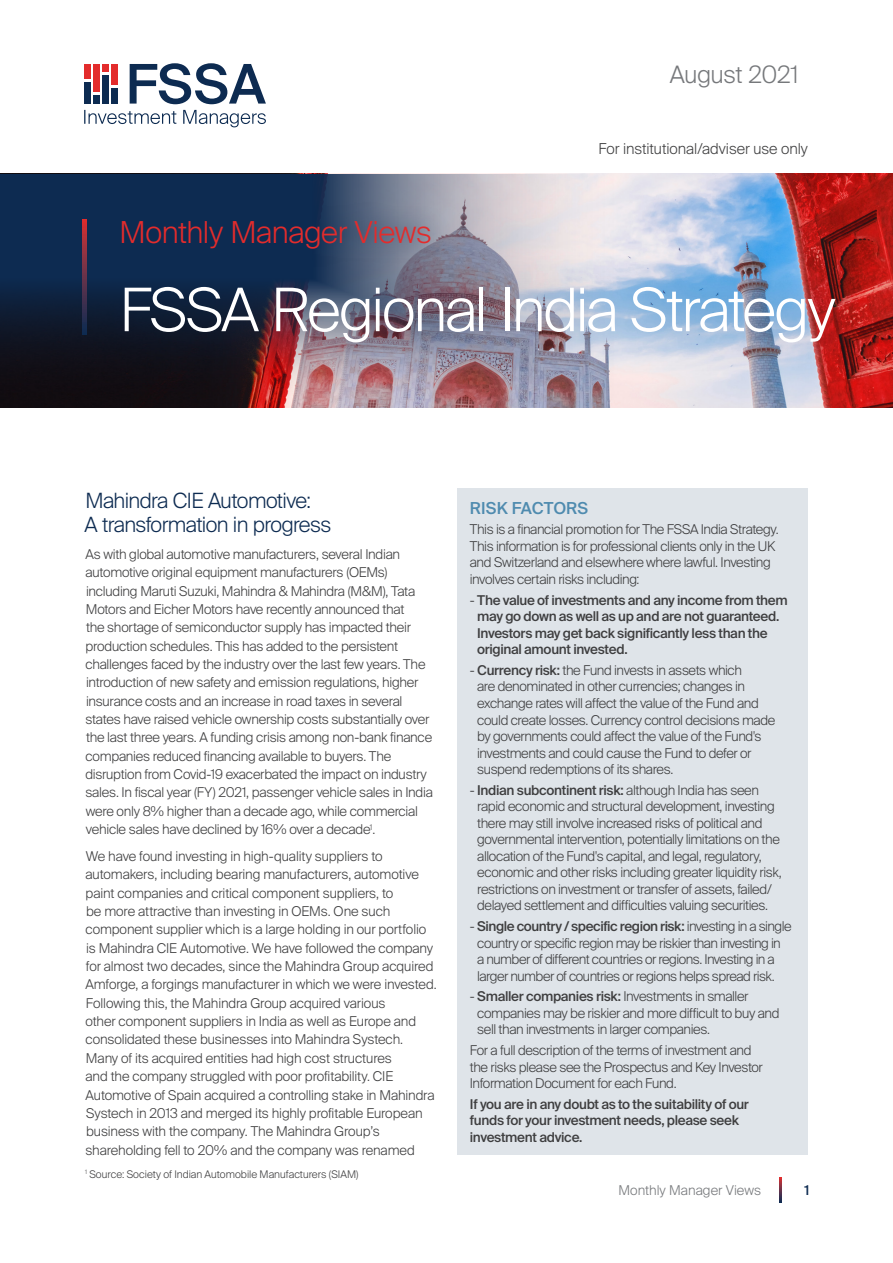
<style>
.page{position:relative;width:893px;height:1263px;background:#fff}
.page>*{position:absolute;margin:0;border:0;box-sizing:border-box;transform-origin:0 0}
.t1{font:300 60px "Suisse Intl";letter-spacing:-.03em;color:#fff}
.t2{font:300 30.15px "Suisse Intl";letter-spacing:-.01em;color:#e32c2c}
.t3{font:300 24px "Suisse Intl";letter-spacing:-.015em;color:#76787b}
.Heading{font:300 21px/24.3px "Suisse Intl";letter-spacing:-.025em;color:#0d2b51}
.Body_Copy{font:500 16.5px "Suisse Intl";letter-spacing:.005em;color:#4f8baf}
.Body_Copy-2{font:300 15px "Suisse Intl";color:#3e3e3f}
.Body_Copy-3{font:300 13.5px/18.3px "Suisse Intl";letter-spacing:-.02em;color:#3e3e3f}
.Body_Copy-4{font:500 13.5px/16.5px "Suisse Intl";letter-spacing:-.025em;color:#3e3e3f}
.Body_Copy-5{font:300 13.5px/16.5px "Suisse Intl";letter-spacing:-.04em;color:#3e3e3f}
.t4{font:300 13.5px "Suisse Intl";letter-spacing:.005em;color:#76787b}
.t5{font:500 13.5px "Suisse Intl";color:#0d2b51}
.Mandatories{font:300 10.5px "Suisse Intl";color:#3e3e3f}
.s1{font-weight:300}
.s2{font-weight:500}
</style>
<div class="page">
<img style="left:634px;top:174px;width:259px;height:234px">
<svg style="left:0;top:174px;width:634px;height:234px;background:#5d5f71"></svg>
<svg style="left:84px;top:110px;width:182px;height:17px"></svg>
<div style="left:84px;top:64px;width:6px;height:14px;background:#e32c2c"></div>
<div style="left:103px;top:64px;width:6px;height:8px;background:#e32c2c"></div>
<div style="left:112px;top:64px;width:6px;height:21px;background:#e32c2c"></div>
<div style="left:93px;top:64px;width:6px;height:27px;background:#e32c2c"></div>
<div style="left:84px;top:82px;width:6px;height:22px;background:#0d2b51"></div>
<div style="left:93px;top:95px;width:6px;height:9px;background:#0d2b51"></div>
<div style="left:103px;top:75px;width:6px;height:29px;background:#0d2b51"></div>
<div style="left:112px;top:88px;width:6px;height:16px;background:#0d2b51"></div>
<svg style="left:130px;top:63px;width:136px;height:41px"></svg>
<svg style="left:779px;top:1177px;width:2px;height:25px"></svg>
<div style="left:99px;top:199px;width:353px;height:72px;background:#0d2b51;opacity:.75"></div>
<div style="left:78px;top:240px;width:799px;height:147px;background:#0d2b51;opacity:.5"></div>
<svg style="left:82px;top:220px;width:5px;height:115px"></svg>
<div style="left:457px;top:488px;width:351px;height:666px;background:#dfe4e9"></div>
<p class="t3" style="left:670px;top:61px;width:130px">August 2021</p>
<p class="t2" style="left:120px;top:215px;width:314px">Monthly Manager Views</p>
<p class="Body_Copy-2" style="left:598px;top:140px;width:211px">For institutional/adviser use only</p>
<p class="t1" style="left:120px;top:275px;width:717px">FSSA Regional India Strategy</p>
<p class="Heading" style="left:85px;top:488px;width:248px">Mahindra CIE Automotive:<br>A transformation in progress</p>
<p class="Body_Copy-3" style="left:85px;top:545px;width:349px">As with global automotive manufacturers, several Indian automotive original equipment manufacturers (OEMs) including Maruti Suzuki, Mahindra &amp; Mahindra (M&amp;M), Tata Motors and Eicher Motors have recently announced that<br>the shortage of semiconductor supply has impacted their production schedules. This has added to the persistent challenges faced by the industry over the last few years. The introduction of new safety and emission regulations, higher insurance costs and an increase in road taxes in several states have raised vehicle ownership costs substantially over the last three years. A funding crisis among non-bank finance companies reduced financing available to buyers. The disruption from Covid-19 exacerbated the impact on industry sales. In fiscal year (FY) 2021, passenger vehicle sales in India were only 8% higher than a decade ago, while commercial vehicle sales have declined by 16% over a decade<sup>1</sup>.</p>
<p class="Body_Copy-3" style="left:85px;top:847px;width:353px">We have found investing in high-quality suppliers to automakers, including bearing manufacturers, automotive paint companies and critical component suppliers, to<br>be more attractive than investing in OEMs. One such component supplier which is a large holding in our portfolio is Mahindra CIE Automotive. We have followed the company for almost two decades, since the Mahindra Group acquired Amforge, a forgings manufacturer in which we were invested.<br>Following this, the Mahindra Group acquired various<br>other component suppliers in India as well as Europe and consolidated these businesses into Mahindra Systech.<br>Many of its acquired entities had high cost structures<br>and the company struggled with poor profitability. CIE Automotive of Spain acquired a controlling stake in Mahindra Systech in 2013 and merged its highly profitable European business with the company. The Mahindra Group’s shareholding fell to 20% and the company was renamed</p>
<p class="Mandatories" style="left:85px;top:1168px;width:275px"><sup>1</sup> Source: Society of Indian Automobile Manufacturers (SIAM)</p>
<p class="Body_Copy" style="left:470px;top:498px;width:120px">RISK FACTORS</p>
<p class="Body_Copy-3" style="left:470px;top:521px;width:310px;line-height:16.5px">This is a financial promotion for The FSSA India Strategy.<br>This information is for professional clients only in the UK and Switzerland and elsewhere where lawful. Investing involves certain risks including:</p>
<p class="Body_Copy-4" style="left:477px;top:592px;width:312px;text-indent:-7px"><span class="s1">-</span> The value of investments and any income from them may go down as well as up and are not guaranteed.<br>Investors may get back significantly less than the original amount invested.</p>
<p class="Body_Copy-3" style="left:477px;top:662px;width:300px;line-height:16.5px;text-indent:-7px">- <span class="s2">Currency risk:</span> the Fund invests in assets which<br>are denominated in other currencies; changes in exchange rates will affect the value of the Fund and could create losses. Currency control decisions made by governments could affect the value of the Fund's investments and could cause the Fund to defer or suspend redemptions of its shares.</p>
<p class="Body_Copy-3" style="left:477px;top:782px;width:306px;line-height:16.5px;text-indent:-7px">- <span class="s2">Indian subcontinent risk:</span> although India has seen rapid economic and structural development, investing there may still involve increased risks of political and governmental intervention, potentially limitations on the allocation of the Fund's capital, and legal, regulatory, economic and other risks including greater liquidity risk, restrictions on investment or transfer of assets, failed/ delayed settlement and difficulties valuing securities.</p>
<p class="Body_Copy-5" style="left:477px;top:918px;width:316px;text-indent:-7px">- <span class="s2">Single country / specific region risk:</span> investing in a single country or specific region may be riskier than investing in<br>a number of different countries or regions. Investing in a larger number of countries or regions helps spread risk.</p>
<p class="Body_Copy-3" style="left:477px;top:988px;width:304px;line-height:16.5px;text-indent:-7px">- <span class="s2">Smaller companies risk:</span> Investments in smaller companies may be riskier and more difficult to buy and sell than investments in larger companies.</p>
<p class="Body_Copy-3" style="left:470px;top:1042px;width:294px;line-height:16.5px">For a full description of the terms of investment and the risks please see the Prospectus and Key Investor<br>Information Document for each Fund.</p>
<p class="Body_Copy-4" style="left:470px;top:1096px;width:280px">If you are in any doubt as to the suitability of our funds for your investment needs, please seek investment advice.</p>
<p class="t4" style="left:618px;top:1182px;width:144px">Monthly Manager Views</p>
<p class="t5" style="left:804px;top:1182px;width:6px">1</p>
</div>
